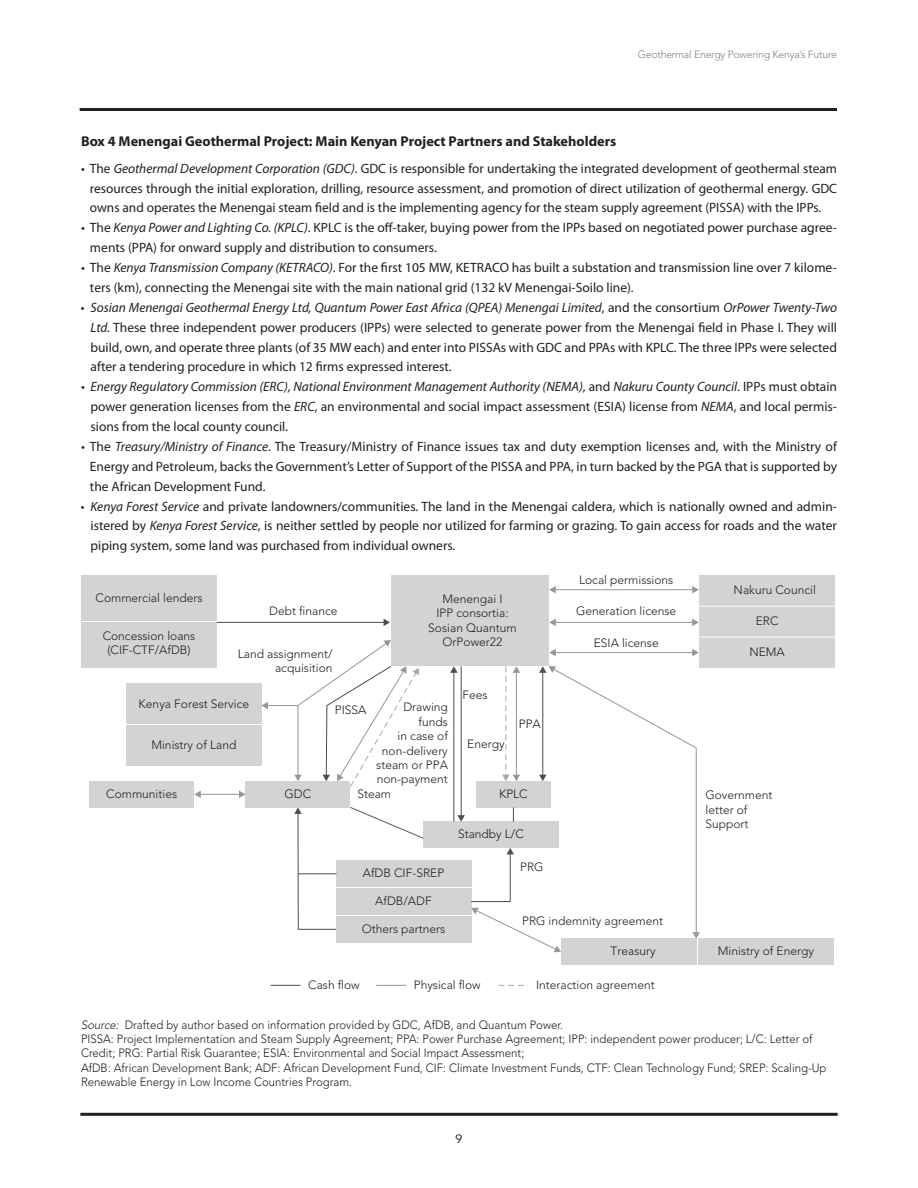
<style>
.page{position:relative;width:918px;height:1188px;background:#fff}
.page>*{position:absolute;margin:0;border:0;box-sizing:border-box;transform-origin:0 0}
.t1{font:700 14.25px "Myriad Pro";color:#231f20}
.t2{font:13.5px/19.8px "Myriad Pro";color:#231f20;text-align:justify}
.t3{font:300 12px/14.4px "Avenir LT Std";color:#231f20;text-align:center}
.t4{font:300 12px/14.4px "Avenir LT Std";color:#231f20;scale:.95 1}
.t5{font:12px "Avenir LT Std";color:#231f20;scale:1.1 1}
.t6{font:300 10.5px "Avenir LT Std";letter-spacing:-.02em;color:#808285}
.s1{font-style:italic}
</style>
<div class="page">
<div style="left:81px;top:575px;width:136px;height:46px;background:#d1d3d4"></div>
<div style="left:81px;top:622px;width:136px;height:46px;background:#d1d3d4"></div>
<div style="left:126px;top:683px;width:135px;height:41px;background:#d1d3d4"></div>
<div style="left:126px;top:725px;width:135px;height:41px;background:#d1d3d4"></div>
<div style="left:89px;top:781px;width:105px;height:26px;background:#d1d3d4"></div>
<div style="left:245px;top:781px;width:105px;height:26px;background:#d1d3d4"></div>
<div style="left:336px;top:861px;width:135px;height:26px;background:#d1d3d4"></div>
<div style="left:336px;top:888px;width:135px;height:27px;background:#d1d3d4"></div>
<div style="left:336px;top:916px;width:135px;height:26px;background:#d1d3d4"></div>
<div style="left:423px;top:822px;width:136px;height:26px;background:#d1d3d4"></div>
<div style="left:561px;top:939px;width:135px;height:26px;background:#d1d3d4"></div>
<div style="left:698px;top:939px;width:136px;height:26px;background:#d1d3d4"></div>
<div style="left:391px;top:575px;width:157px;height:91px;background:#d1d3d4"></div>
<div style="left:700px;top:575px;width:135px;height:93px;background:#d1d3d4"></div>
<hr style="left:700px;top:606px;width:135px;height:1px;background:#fff">
<hr style="left:700px;top:637px;width:135px;height:1px;background:#fff">
<hr style="left:217px;top:622px;width:168px;height:1px;background:#4d4d4f">
<svg style="left:384px;top:619px;width:6px;height:7px"></svg>
<hr style="left:555px;top:622px;width:138px;height:1px;background:#949698">
<svg style="left:549px;top:619px;width:7px;height:7px"></svg>
<svg style="left:692px;top:619px;width:7px;height:7px"></svg>
<hr style="left:555px;top:589px;width:138px;height:1px;background:#949698">
<svg style="left:549px;top:586px;width:7px;height:7px"></svg>
<svg style="left:692px;top:586px;width:7px;height:7px"></svg>
<hr style="left:555px;top:652px;width:138px;height:1px;background:#949698">
<svg style="left:549px;top:649px;width:7px;height:7px"></svg>
<svg style="left:692px;top:649px;width:7px;height:7px"></svg>
<hr style="left:267px;top:705px;width:31px;height:1px;background:#949698">
<svg style="left:261px;top:702px;width:7px;height:7px"></svg>
<hr style="left:200px;top:794px;width:40px;height:1px;background:#949698">
<svg style="left:239px;top:791px;width:6px;height:7px"></svg>
<svg style="left:194px;top:791px;width:7px;height:7px"></svg>
<svg style="left:294px;top:807px;width:43px;height:123px"></svg>
<hr style="left:298px;top:873px;width:38px;height:1px;background:#4d4d4f">
<svg style="left:349px;top:807px;width:75px;height:32px"></svg>
<svg style="left:450px;top:666px;width:250px;height:286px"></svg>
<svg style="left:294px;top:640px;width:125px;height:147px"></svg>
<hr style="left:271px;top:985px;width:30px;height:1px;background:#4d4d4f">
<hr style="left:376px;top:985px;width:30px;height:1px;background:#949698">
<svg style="left:498px;top:985px;width:30px;height:1px"></svg>
<hr style="left:80px;top:108px;width:757px;height:3px;background:#231f20">
<hr style="left:80px;top:1113px;width:758px;height:3px;background:#231f20">
<p class="t6" style="left:638px;top:48px;width:201px">Geothermal Energy Powering Kenya’s Future</p>
<p class="t1" style="left:81px;top:132px;width:537px">Box 4 Menengai Geothermal Project: Main Kenyan Project Partners and Stakeholders</p>
<p class="t2" style="left:90px;top:158px;width:749px;text-indent:-9px">• The <span class="s1">Geothermal Development Corporation (GDC)</span>. GDC is responsible for undertaking the integrated development of geothermal steam resources through the initial exploration, drilling, resource assessment, and promotion of direct utilization of geothermal energy. GDC owns and operates the Menengai steam field and is the implementing agency for the steam supply agreement (PISSA) with the IPPs.</p>
<p class="t2" style="left:90px;top:218px;width:749px;text-indent:-9px">• The <span class="s1">Kenya Power and Lighting Co. (KPLC)</span>. KPLC is the off-taker, buying power from the IPPs based on negotiated power purchase agree&shy;ments (PPA) for onward supply and distribution to consumers.</p>
<p class="t2" style="left:90px;top:257px;width:749px;text-indent:-9px">• The <span class="s1">Kenya Transmission Company (KETRACO)</span>. For the first 105 MW, KETRACO has built a substation and transmission line over 7 kilome&shy;ters (km), connecting the Menengai site with the main national grid (132 kV Menengai-Soilo line).</p>
<p class="t2" style="left:91px;top:297px;width:748px;text-indent:-10px">• <span class="s1">Sosian Menengai Geothermal Energy Ltd, Quantum Power East Africa (QPEA) Menengai Limited</span>, and the consortium <span class="s1">OrPower Twenty-Two Ltd.</span> These three independent power producers (IPPs) were selected to generate power from the Menengai field in Phase I. They will build, own, and operate three plants (of 35 MW each) and enter into PISSAs with GDC and PPAs with KPLC. The three IPPs were selected after a tendering procedure in which 12 firms expressed interest.</p>
<p class="t2" style="left:91px;top:377px;width:748px;text-indent:-10px">• <span class="s1">Energy Regulatory Commission (ERC), National Environment Management Authority (NEMA)</span>, and <span class="s1">Nakuru County Council</span>. IPPs must obtain power generation licenses from the <span class="s1">ERC</span>, an environmental and social impact assessment (ESIA) license from <span class="s1">NEMA</span>, and local permis&shy;sions from the local county council.</p>
<p class="t2" style="left:90px;top:436px;width:749px;text-indent:-9px">• The <span class="s1">Treasury/Ministry of Finance</span>. The Treasury/Ministry of Finance issues tax and duty exemption licenses and, with the Ministry of Energy and Petroleum, backs the Government’s Letter of Support of the PISSA and PPA, in turn backed by the PGA that is supported by the African Development Fund.</p>
<p class="t2" style="left:91px;top:496px;width:748px;text-indent:-10px">• <span class="s1">Kenya Forest Service</span> and private landowners/communities. The land in the Menengai caldera, which is nationally owned and admin&shy;istered by <span class="s1">Kenya Forest Service</span>, is neither settled by people nor utilized for farming or grazing. To gain access for roads and the water piping system, some land was purchased from individual owners.</p>
<p class="t3" style="left:579px;top:572px;width:96px">Local permissions</p>
<p class="t3" style="left:96px;top:590px;width:108px">Commercial lenders</p>
<p class="t3" style="left:428px;top:591px;width:90px">Menengai I<br>IPP consortia:<br>Sosian Quantum<br>OrPower22</p>
<p class="t3" style="left:269px;top:604px;width:70px">Debt finance</p>
<p class="t3" style="left:576px;top:604px;width:102px">Generation license</p>
<p class="t3" style="left:103px;top:629px;width:94px">Concession loans (CIF-CTF/AfDB)</p>
<p class="t3" style="left:594px;top:635px;width:66px">ESIA license</p>
<p class="t3" style="left:238px;top:646px;width:96px;text-align:right">Land assignment/ acquisition</p>
<p class="t3" style="left:463px;top:687px;width:27px">Fees</p>
<p class="t3" style="left:139px;top:696px;width:112px">Kenya Forest Service</p>
<p class="t3" style="left:151px;top:738px;width:86px">Ministry of Land</p>
<p class="t3" style="left:106px;top:787px;width:72px">Communities</p>
<p class="t3" style="left:285px;top:787px;width:28px">GDC</p>
<p class="t3" style="left:499px;top:787px;width:30px">KPLC</p>
<p class="t3" style="left:376px;top:700px;width:73px;text-align:right">Drawing funds<br>in case of non-delivery steam or PPA non-payment</p>
<p class="t3" style="left:335px;top:703px;width:33px">PISSA</p>
<p class="t3" style="left:519px;top:717px;width:23px">PPA</p>
<p class="t3" style="left:467px;top:737px;width:39px">Energy</p>
<p class="t3" style="left:357px;top:786px;width:35px">Steam</p>
<p class="t3" style="left:363px;top:866px;width:83px">AfDB CIF-SREP</p>
<p class="t3" style="left:375px;top:894px;width:58px">AfDB/ADF</p>
<p class="t3" style="left:362px;top:922px;width:85px">Others partners</p>
<p class="t3" style="left:458px;top:827px;width:67px">Standby L/C</p>
<p class="t3" style="left:520px;top:859px;width:25px">PRG</p>
<p class="t3" style="left:522px;top:914px;width:142px">PRG indemnity agreement</p>
<p class="t3" style="left:734px;top:583px;width:84px">Nakuru Council</p>
<p class="t3" style="left:756px;top:614px;width:24px">ERC</p>
<p class="t3" style="left:749px;top:645px;width:37px">NEMA</p>
<p class="t3" style="left:706px;top:788px;width:68px;text-align:left">Government letter of<br>Support</p>
<p class="t3" style="left:611px;top:944px;width:47px">Treasury</p>
<p class="t3" style="left:718px;top:944px;width:98px">Ministry of Energy</p>
<p class="t3" style="left:308px;top:978px;width:53px">Cash flow</p>
<p class="t3" style="left:414px;top:978px;width:68px">Physical flow</p>
<p class="t3" style="left:536px;top:978px;width:120px">Interaction agreement</p>
<p class="t4" style="left:81px;top:1017px;width:786px"><span class="s1">Source:</span> Drafted by author based on information provided by GDC, AfDB, and Quantum Power.<br>PISSA: Project Implementation and Steam Supply Agreement; PPA: Power Purchase Agreement; IPP: independent power producer; L/C: Letter of Credit; PRG: Partial Risk Guarantee; ESIA: Environmental and Social Impact Assessment;<br>AfDB: African Development Bank; ADF: African Development Fund, CIF: Climate Investment Funds, CTF: Clean Technology Fund; SREP: Scaling-Up Renewable Energy in Low Income Countries Program.</p>
<p class="t5" style="left:455px;top:1132px;width:8px">9</p>
</div>
